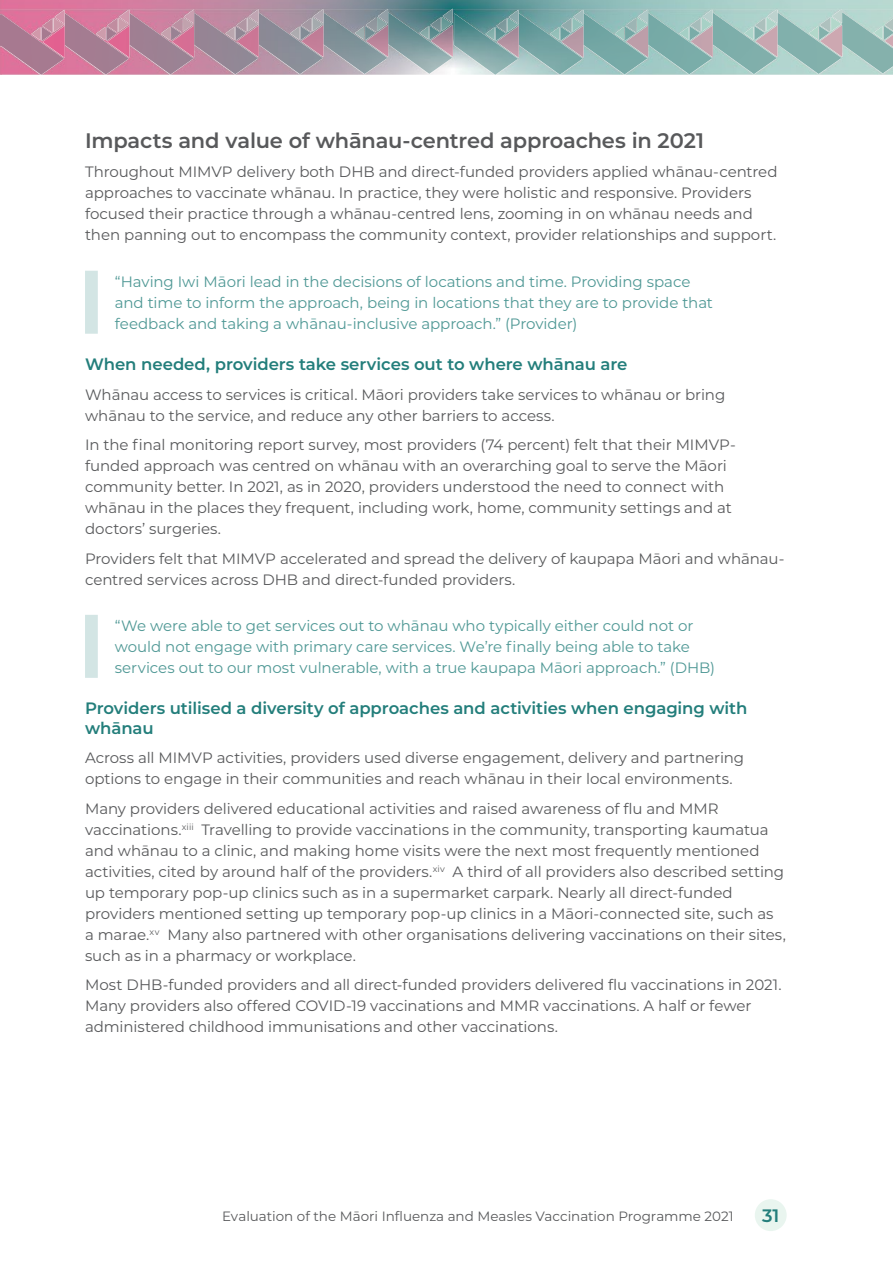
<style>
.page{position:relative;width:893px;height:1263px;background:#fff}
.page>*{position:absolute;margin:0;border:0;box-sizing:border-box;transform-origin:0 0}
.Level_2{font:600 21px "Montserrat";letter-spacing:-.01em;color:#58595b}
.t1{font:600 18px "Montserrat";color:#237e7b}
.Level_3{font:600 16.5px/19.8px "Montserrat";letter-spacing:-.005em;color:#237e7b}
.Body{font:15px/21px "Montserrat";letter-spacing:-.005em;color:#58595b}
.Breakout_with_Rule_1{font:15px/21px "Montserrat";letter-spacing:-.005em;color:#4f9895}
.t2{font:13.5px "Montserrat";color:#58595b}
</style>
<div class="page">
<div style="left:85px;top:271px;width:13px;height:63px;background:#d3e5e4"></div>
<div style="left:85px;top:615px;width:13px;height:63px;background:#d3e5e4"></div>
<div style="left:755px;top:1199px;width:32px;height:32px;background:#e9f5ef;border-radius:50%"></div>
<img style="left:0;top:14px;width:1px;height:61px">
<img style="left:1px;top:0;width:892px;height:75px">
<img style="left:454px;top:12px;width:439px;height:63px">
<svg style="left:832px;top:10px;width:10px;height:13px"></svg>
<img style="left:820px;top:17px;width:21px;height:8px">
<img style="left:809px;top:26px;width:11px;height:14px">
<img style="left:820px;top:25px;width:22px;height:32px">
<svg style="left:767px;top:10px;width:10px;height:7px"></svg>
<img style="left:755px;top:17px;width:22px;height:8px">
<img style="left:744px;top:26px;width:11px;height:14px">
<img style="left:755px;top:25px;width:22px;height:32px">
<svg style="left:703px;top:10px;width:10px;height:13px"></svg>
<img style="left:690px;top:17px;width:22px;height:9px">
<img style="left:690px;top:26px;width:1px;height:15px">
<svg style="left:679px;top:27px;width:10px;height:13px"></svg>
<img style="left:691px;top:25px;width:22px;height:32px">
<img style="left:638px;top:10px;width:10px;height:14px">
<img style="left:626px;top:17px;width:21px;height:9px">
<img style="left:625px;top:26px;width:1px;height:15px">
<svg style="left:615px;top:27px;width:9px;height:13px"></svg>
<img style="left:626px;top:26px;width:22px;height:31px">
<img style="left:573px;top:10px;width:10px;height:8px">
<img style="left:561px;top:18px;width:22px;height:8px">
<img style="left:560px;top:27px;width:1px;height:14px">
<svg style="left:550px;top:27px;width:9px;height:13px"></svg>
<img style="left:561px;top:26px;width:22px;height:32px">
<img style="left:508px;top:10px;width:11px;height:14px">
<img style="left:496px;top:18px;width:22px;height:9px">
<img style="left:496px;top:27px;width:1px;height:14px">
<svg style="left:485px;top:27px;width:10px;height:13px"></svg>
<img style="left:497px;top:26px;width:22px;height:32px">
<svg style="left:443px;top:9px;width:10px;height:14px"></svg>
<img style="left:452px;top:25px;width:1px;height:32px">
<img style="left:65px;top:12px;width:387px;height:63px">
<svg style="left:378px;top:9px;width:10px;height:14px"></svg>
<img style="left:366px;top:17px;width:21px;height:8px">
<img style="left:355px;top:26px;width:11px;height:14px">
<img style="left:366px;top:25px;width:22px;height:32px">
<svg style="left:313px;top:9px;width:10px;height:8px"></svg>
<img style="left:301px;top:17px;width:22px;height:8px">
<img style="left:290px;top:26px;width:11px;height:14px">
<img style="left:301px;top:25px;width:22px;height:32px">
<svg style="left:249px;top:9px;width:10px;height:14px"></svg>
<img style="left:236px;top:17px;width:22px;height:9px">
<img style="left:236px;top:26px;width:1px;height:15px">
<svg style="left:225px;top:27px;width:10px;height:13px"></svg>
<img style="left:237px;top:25px;width:22px;height:32px">
<img style="left:184px;top:10px;width:10px;height:14px">
<img style="left:172px;top:17px;width:21px;height:9px">
<img style="left:171px;top:26px;width:1px;height:15px">
<svg style="left:161px;top:27px;width:9px;height:13px"></svg>
<img style="left:172px;top:26px;width:22px;height:31px">
<img style="left:119px;top:10px;width:10px;height:8px">
<img style="left:107px;top:18px;width:22px;height:8px">
<img style="left:106px;top:27px;width:1px;height:14px">
<svg style="left:96px;top:27px;width:9px;height:13px"></svg>
<img style="left:107px;top:26px;width:22px;height:32px">
<img style="left:55px;top:10px;width:10px;height:14px">
<img style="left:64px;top:26px;width:1px;height:32px">
<img style="left:1px;top:14px;width:63px;height:61px">
<h2 class="Level_2" style="left:85px;top:126px;width:621px">Impacts and value of whānau-centred approaches in 2021</h2>
<p class="Body" style="left:85px;top:161px;width:694px">Throughout MIMVP delivery both DHB and direct-funded providers applied whānau-centred approaches to vaccinate whānau. In practice, they were holistic and responsive. Providers focused their practice through a whānau-centred lens, zooming in on whānau needs and then panning out to encompass the community context, provider relationships and support.</p>
<p class="Breakout_with_Rule_1" style="left:115px;top:271px;width:600px">“Having Iwi Māori lead in the decisions of locations and time. Providing space and time to inform the approach, being in locations that they are to provide that feedback and taking a whānau-inclusive approach.” (Provider)</p>
<h3 class="Level_3" style="left:85px;top:353px;width:544px">When needed, providers take services out to where whānau are</h3>
<p class="Body" style="left:85px;top:383px;width:642px">Whānau access to services is critical. Māori providers take services to whānau or bring whānau to the service, and reduce any other barriers to access.</p>
<p class="Body" style="left:85px;top:434px;width:652px">In the final monitoring report survey, most providers (74 percent) felt that their MIMVP&shy;funded approach was centred on whānau with an overarching goal to serve the Māori community better. In 2021, as in 2020, providers understood the need to connect with whānau in the places they frequent, including work, home, community settings and at doctors’ surgeries.</p>
<p class="Body" style="left:85px;top:547px;width:701px">Providers felt that MIMVP accelerated and spread the delivery of kaupapa Māori and whānau&shy;centred services across DHB and direct-funded providers.</p>
<p class="Breakout_with_Rule_1" style="left:115px;top:615px;width:602px">“We were able to get services out to whānau who typically either could not or would not engage with primary care services. We’re finally being able to take services out to our most vulnerable, with a true kaupapa Māori approach.” (DHB)</p>
<h3 class="Level_3" style="left:85px;top:698px;width:664px">Providers utilised a diversity of approaches and activities when engaging with whānau</h3>
<p class="Body" style="left:85px;top:747px;width:661px">Across all MIMVP activities, providers used diverse engagement, delivery and partnering options to engage in their communities and reach whānau in their local environments.</p>
<p class="Body" style="left:85px;top:798px;width:702px">Many providers delivered educational activities and raised awareness of flu and MMR vaccinations.<sup>xiii</sup> Travelling to provide vaccinations in the community, transporting kaumatua and whānau to a clinic, and making home visits were the next most frequently mentioned activities, cited by around half of the providers.<sup>xiv</sup> A third of all providers also described setting up temporary pop-up clinics such as in a supermarket carpark. Nearly all direct-funded providers mentioned setting up temporary pop-up clinics in a Māori-connected site, such as a marae.<sup>xv</sup> Many also partnered with other organisations delivering vaccinations on their sites, such as in a pharmacy or workplace.</p>
<p class="Body" style="left:85px;top:974px;width:698px">Most DHB-funded providers and all direct-funded providers delivered flu vaccinations in 2021.<br>Many providers also offered COVID-19 vaccinations and MMR vaccinations. A half or fewer administered childhood immunisations and other vaccinations.</p>
<p class="t2" style="left:222px;top:1207px;width:513px">Evaluation of the Māori Influenza and Measles Vaccination Programme 2021</p>
<p class="t1" style="left:762px;top:1203px;width:19px">31</p>
</div>
